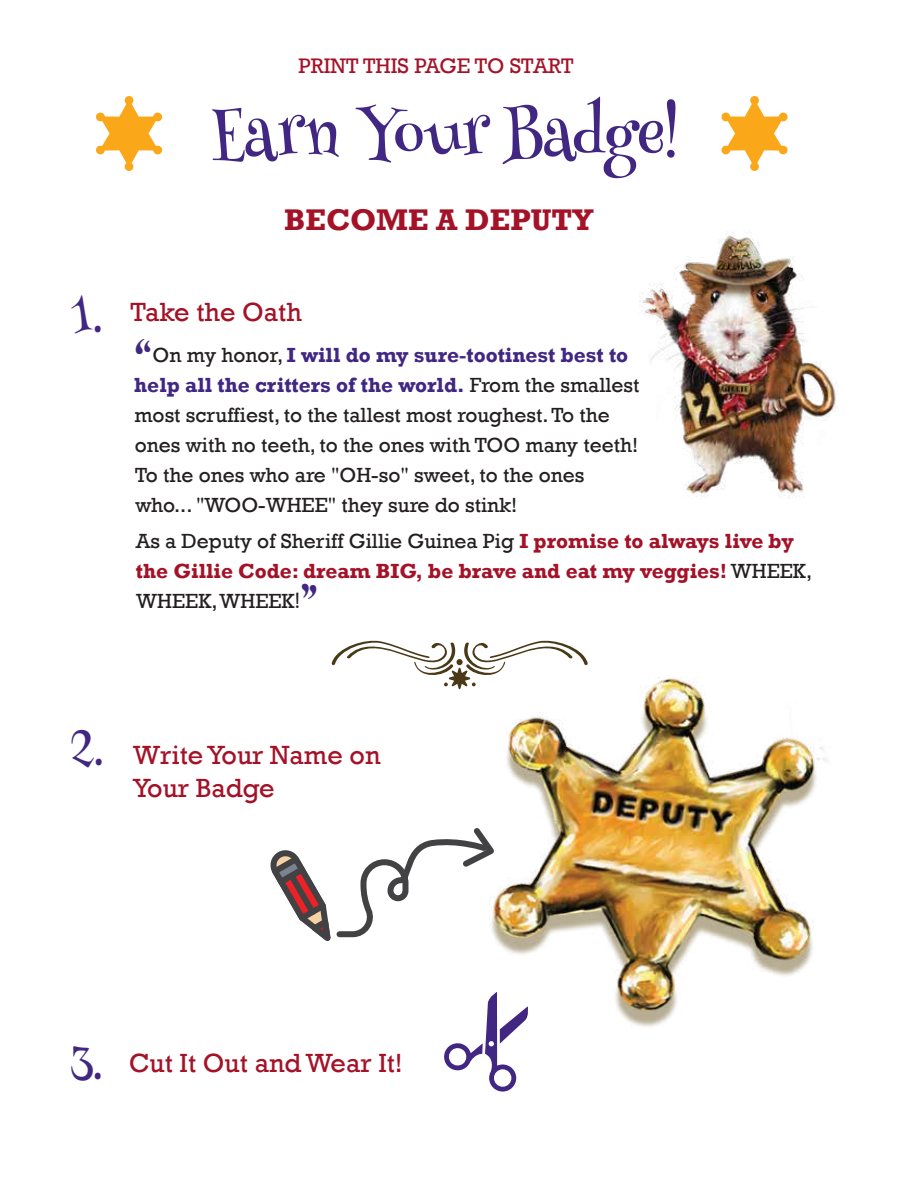
<style>
.page{position:relative;width:918px;height:1188px;background:#fff}
.page>*{position:absolute;margin:0;border:0;box-sizing:border-box;transform-origin:0 0}
.t1{font:59.4px "Henny Penny";color:#412782}
.t2{font:42px "Henny Penny";color:#412782}
.t3{font:700 30.6px "Rockwell";color:#a41228}
.t4{font:27px/32.4px "Rockwell";color:#a41228}
.t5{font:21.6px "Rockwell";color:#a41228}
.t6{font:21px/30px "Rockwell";color:#231f20}
.t7{font:700 21px/30px "Rockwell";color:#a41228}
.s1{font-family:"Henny Penny";font-size:42px;color:#412782}
.s2{font-weight:700;color:#412782}
.s3{font-weight:400;color:#231f20}
.s4{font-family:"Actor";font-weight:400;color:#231f20}
.s5{font-family:"Henny Penny";font-weight:400;font-size:42px;color:#412782}
</style>
<div class="page">
<svg style="left:331px;top:640px;width:257px;height:49px"></svg>
<img style="left:639px;top:231px;width:199px;height:268px">
<svg style="left:96px;top:96px;width:67px;height:75px"></svg>
<svg style="left:721px;top:96px;width:67px;height:75px"></svg>
<img style="left:489px;top:678px;width:339px;height:349px">
<svg style="left:270px;top:823px;width:230px;height:129px"></svg>
<svg style="left:444px;top:992px;width:85px;height:100px"></svg>
<p class="t5" style="left:298px;top:53px;width:277px">PRINT THIS PAGE TO START</p>
<h1 class="t1" style="left:211px;top:100px;width:469px">Earn Your Badge!</h1>
<h2 class="t2" style="left:71px;top:291px;width:33px">1.</h2>
<h3 class="t3" style="left:284px;top:202px;width:311px">BECOME A DEPUTY</h3>
<p class="t4" style="left:130px;top:297px;width:173px">Take the Oath</p>
<p class="t6" style="left:134px;top:340px;width:507px"><span class="s1">“</span>On my honor, <span class="s2">I will do my sure-tootinest best to help all the critters of the world.</span> From the smallest most scruffiest, to the tallest most roughest.To the ones with no teeth, to the ones with TOO many teeth!<br>To the ones who are "OH-so" sweet, to the ones who... "WOO-WHEE" they sure do stink!</p>
<p class="t7" style="left:136px;top:526px;width:678px"><span class="s3">As a Deputy of Sheriff Gillie Guinea Pig</span> I promise to always live by the Gillie Code: dream BIG, be brave and eat my veggies! <span class="s3">WHEEK,<br>WHEEK, WHEEK</span><span class="s4">!</span><span class="s5">”</span></p>
<h2 class="t2" style="left:71px;top:725px;width:34px">2.</h2>
<p class="t4" style="left:133px;top:739px;width:249px">WriteYour Name on<br>Your Badge</p>
<p class="t4" style="left:71px;top:1047px;width:333px"><span class="s1">3.</span> Cut It Out and Wear It!</p>
</div>
